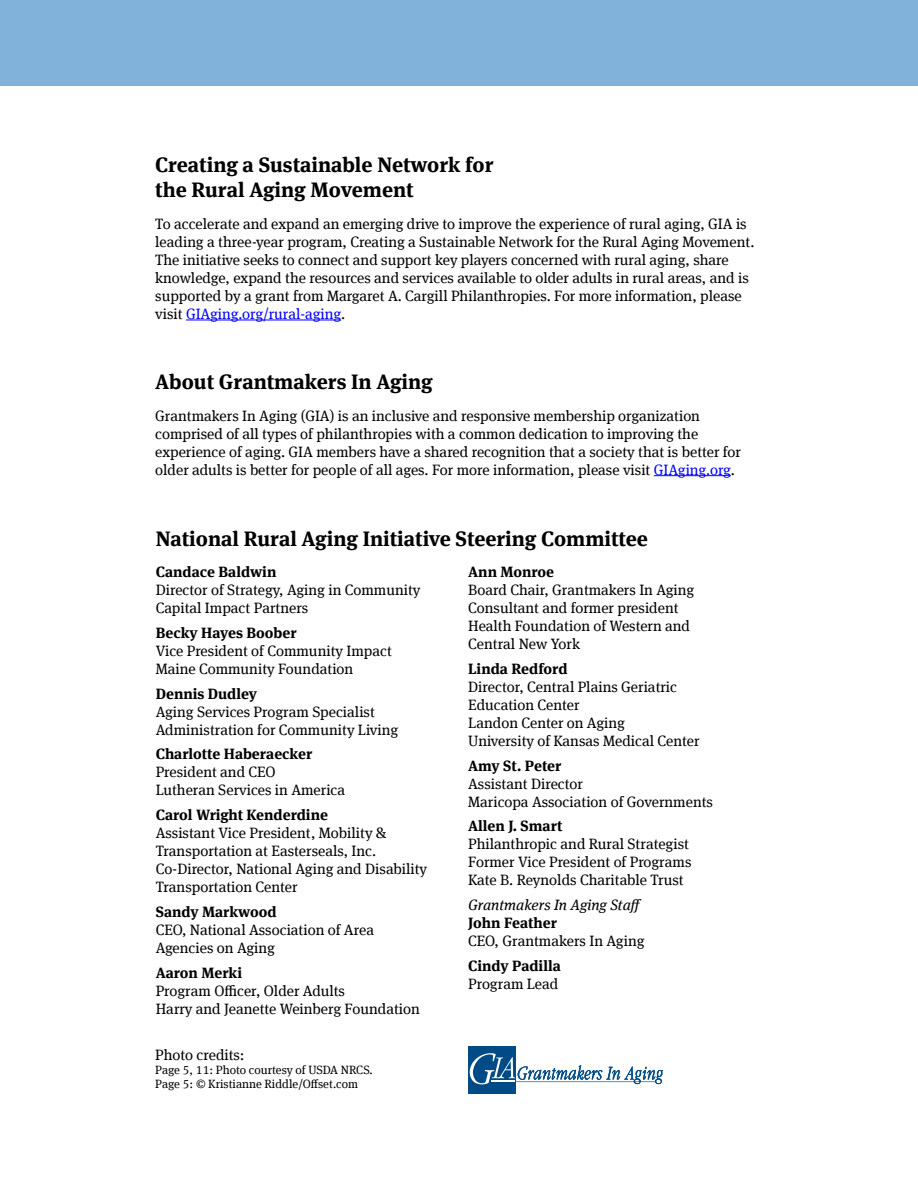
<style>
.page{position:relative;width:918px;height:1188px;background:#fff}
.page>*{position:absolute;margin:0;border:0;box-sizing:border-box;transform-origin:0 0}
.t1{font:700 21px/25.2px "Meta Serif Offc";color:#000}
.t2{font:15px/18px "Meta Serif Offc";color:#000}
.t3{font:700 15px "Meta Serif Offc";color:#000}
.t4{font:italic 15px "Meta Serif Offc";color:#000}
.t5{font:12px/14.4px "Meta Serif Offc";color:#000}
.s1{color:#00f}
</style>
<div class="page">
<div style="left:0;top:0;width:918px;height:86px;background:#81b3da"></div>
<hr style="left:186px;top:320px;width:155px;height:1px;background:#00f">
<hr style="left:654px;top:475px;width:77px;height:1px;background:#00f">
<div style="left:468px;top:1046px;width:47px;height:47px;background:#004b85"></div>
<svg style="left:470px;top:1053px;width:193px;height:31px"></svg>
<h1 class="t1" style="left:155px;top:152px;width:340px">Creating a Sustainable Network for the Rural Aging Movement</h1>
<p class="t2" style="left:155px;top:215px;width:601px">To accelerate and expand an emerging drive to improve the experience of rural aging, GIA is leading a three-year program, Creating a Sustainable Network for the Rural Aging Movement.<br>The initiative seeks to connect and support key players concerned with rural aging, share knowledge, expand the resources and services available to older adults in rural areas, and is supported by a grant from Margaret A. Cargill Philanthropies. For more information, please visit <span class="s1">GIAging.org/rural-aging</span>.</p>
<h1 class="t1" style="left:155px;top:369px;width:279px">About Grantmakers In Aging</h1>
<p class="t2" style="left:155px;top:406px;width:587px">Grantmakers In Aging (GIA) is an inclusive and responsive membership organization comprised of all types of philanthropies with a common dedication to improving the experience of aging. GIA members have a shared recognition that a society that is better for older adults is better for people of all ages. For more information, please visit <span class="s1">GIAging.org</span>.</p>
<h1 class="t1" style="left:156px;top:525px;width:494px">National Rural Aging Initiative Steering Committee</h1>
<p class="t3" style="left:156px;top:563px;width:122px">Candace Baldwin</p>
<p class="t2" style="left:156px;top:581px;width:266px">Director of Strategy, Aging in Community<br>Capital Impact Partners</p>
<p class="t3" style="left:156px;top:623px;width:142px">Becky Hayes Boober</p>
<p class="t2" style="left:156px;top:642px;width:238px">Vice President of Community Impact<br>Maine Community Foundation</p>
<p class="t3" style="left:156px;top:684px;width:103px">Dennis Dudley</p>
<p class="t2" style="left:156px;top:702px;width:244px">Aging Services Program Specialist<br>Administration for Community Living</p>
<p class="t3" style="left:156px;top:745px;width:158px">Charlotte Haberaecker</p>
<p class="t2" style="left:156px;top:763px;width:191px">President and CEO<br>Lutheran Services in America</p>
<p class="t3" style="left:156px;top:806px;width:174px">Carol Wright Kenderdine</p>
<p class="t2" style="left:156px;top:824px;width:273px">Assistant Vice President, Mobility &amp; Transportation at Easterseals, Inc.<br>Co-Director, National Aging and Disability Transportation Center</p>
<p class="t3" style="left:156px;top:902px;width:123px">Sandy Markwood</p>
<p class="t2" style="left:156px;top:921px;width:220px">CEO, National Association of Area<br>Agencies on Aging</p>
<p class="t3" style="left:156px;top:963px;width:88px">Aaron Merki</p>
<p class="t2" style="left:156px;top:981px;width:266px">Program Officer, Older Adults<br>Harry and Jeanette Weinberg Foundation</p>
<p class="t3" style="left:468px;top:563px;width:87px">Ann Monroe</p>
<p class="t2" style="left:468px;top:581px;width:228px">Board Chair, Grantmakers In Aging<br>Consultant and former president<br>Health Foundation of Western and<br>Central New York</p>
<p class="t3" style="left:468px;top:659px;width:101px">Linda Redford</p>
<p class="t2" style="left:468px;top:678px;width:233px">Director, Central Plains Geriatric<br>Education Center<br>Landon Center on Aging<br>University of Kansas Medical Center</p>
<p class="t3" style="left:468px;top:756px;width:95px">Amy St. Peter</p>
<p class="t2" style="left:468px;top:774px;width:246px">Assistant Director<br>Maricopa Association of Governments</p>
<p class="t3" style="left:468px;top:817px;width:96px">Allen J. Smart</p>
<p class="t2" style="left:468px;top:835px;width:225px">Philanthropic and Rural Strategist<br>Former Vice President of Programs<br>Kate B. Reynolds Charitable Trust</p>
<p class="t4" style="left:468px;top:896px;width:176px">Grantmakers In Aging Staff</p>
<p class="t3" style="left:468px;top:914px;width:90px">John Feather</p>
<p class="t2" style="left:468px;top:932px;width:178px">CEO, Grantmakers In Aging</p>
<p class="t3" style="left:468px;top:956px;width:94px">Cindy Padilla</p>
<p class="t2" style="left:468px;top:975px;width:92px">Program Lead</p>
<p class="t2" style="left:155px;top:1045px;width:91px">Photo credits:</p>
<p class="t5" style="left:155px;top:1062px;width:219px">Page 5, 11: Photo courtesy of USDA NRCS.<br>Page 5: © Kristianne Riddle/Offset.com</p>
</div>
